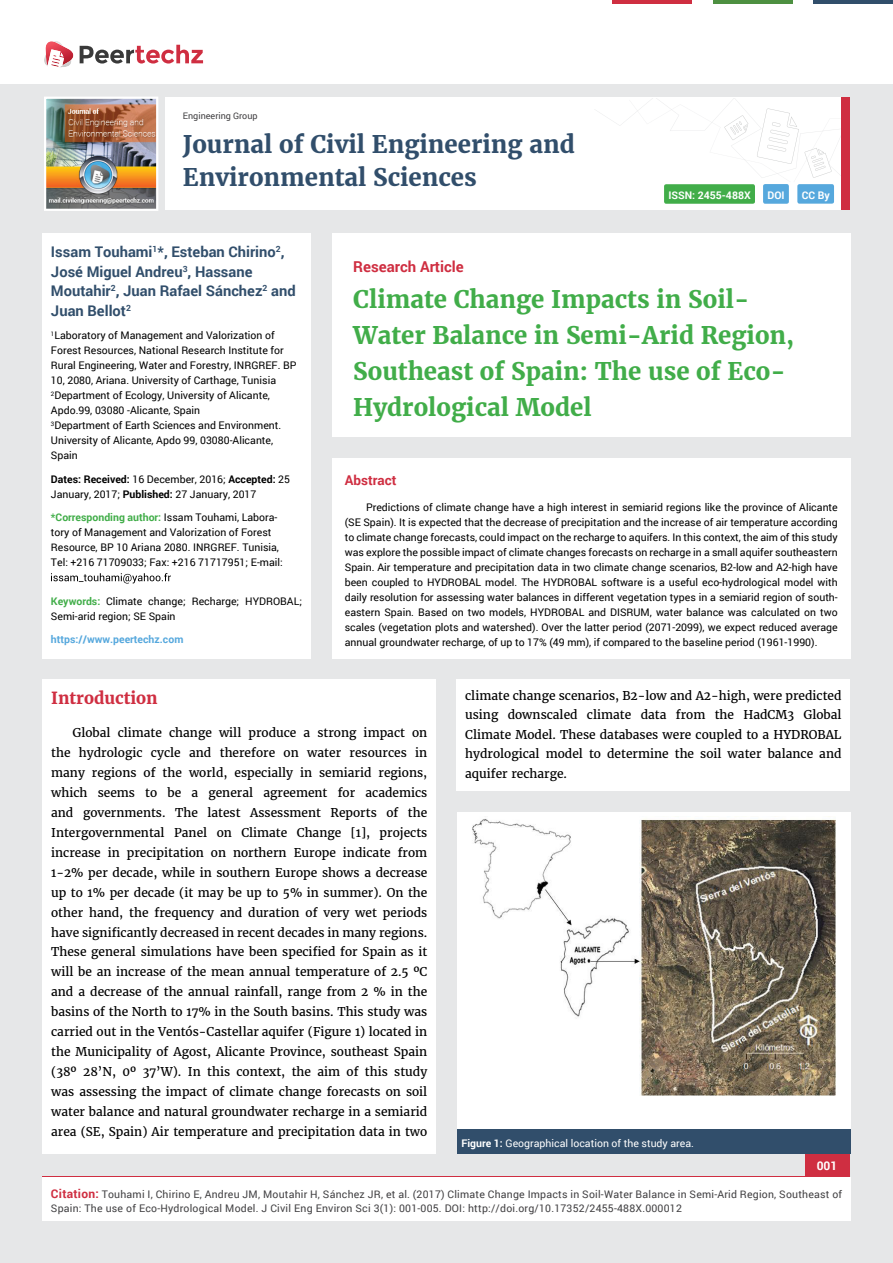
<style>
.page{position:relative;width:893px;height:1263px;background:#e6e7e8}
.page>*{position:absolute;margin:0;border:0;box-sizing:border-box;transform-origin:0 0}
.t1{font:700 24px/36px "Merriweather";color:#41ad49}
.t2{font:700 24px/33px "Merriweather";color:#314e6b}
.t3{font:700 16.5px "Merriweather";color:#cf2e41}
.t4{font:700 15px "Roboto";color:#cf2e41}
.t5{font:700 14.7px/19.5px "Roboto";color:#314e6b}
.t6{font:700 13.5px "Roboto";color:#cf2e41}
.t7{font:12px/20px "Merriweather";color:#000;text-align:justify}
.t8{font:700 12px "Roboto";color:#fff}
.t9{font:10.5px/15px "Roboto";color:#000}
.t10{font:10.5px/13.5px "Roboto";letter-spacing:.02em;color:#414042}
.t11{font:10.5px "Roboto";color:#fff}
.t12{font:700 10.5px "Roboto";color:#56a8dd}
.t13{font:700 10.5px "Roboto";color:#fff}
.t14{font:9px "Roboto";color:#414042}
.s1{font-weight:700}
.s2{font-weight:700;color:#41ad49}
.s3{font-weight:700;font-size:12px;color:#cf2e41}
</style>
<div class="page">
<div style="left:165px;top:98px;width:684px;height:112px;background:#fff"></div>
<svg style="left:596px;top:99px;width:245px;height:79px"></svg>
<div style="left:841px;top:98px;width:8px;height:112px;background:#cf2e41"></div>
<img style="left:44px;top:97px;width:114px;height:114px">
<div style="left:0;top:0;width:893px;height:83px;background:#fff"></div>
<svg style="left:44px;top:41px;width:159px;height:27px"></svg>
<div style="left:664px;top:184px;width:91px;height:20px;background:#41ad49;border-radius:2px"></div>
<div style="left:763px;top:184px;width:26px;height:20px;background:#56a8dd;border-radius:2px"></div>
<div style="left:797px;top:184px;width:37px;height:20px;background:#56a8dd;border-radius:2px"></div>
<hr style="left:713px;top:0;width:79px;height:3px;background:#4d9041">
<hr style="left:612px;top:0;width:80px;height:3px;background:#cf2e41">
<hr style="left:813px;top:0;width:80px;height:3px;background:#314e6b">
<div style="left:805px;top:1154px;width:45px;height:52px;background:#cf2e41"></div>
<div style="left:42px;top:1177px;width:809px;height:43px;background:#fff"></div>
<div style="left:332px;top:458px;width:518px;height:200px;background:#fff"></div>
<div style="left:332px;top:233px;width:518px;height:204px;background:#fff"></div>
<div style="left:42px;top:233px;width:269px;height:425px;background:#fff"></div>
<svg style="left:51px;top:573px;width:120px;height:11px"></svg>
<div style="left:43px;top:680px;width:393px;height:474px;background:#fff"></div>
<div style="left:457px;top:680px;width:393px;height:111px;background:#fff"></div>
<div style="left:457px;top:812px;width:393px;height:318px;background:#fff"></div>
<div style="left:457px;top:1130px;width:393px;height:24px;background:#314e6b"></div>
<img style="left:472px;top:819px;width:363px;height:276px">
<p class="t14" style="left:183px;top:110px;width:76px">Engineering Group</p>
<h1 class="t2" style="left:183px;top:128px;width:393px">Journal of Civil Engineering and<br>Environmental Sciences</h1>
<p class="t13" style="left:668px;top:188px;width:84px">ISSN: 2455-488X</p>
<p class="t13" style="left:767px;top:188px;width:19px">DOI</p>
<p class="t13" style="left:802px;top:188px;width:29px">CC By</p>
<h3 class="t5" style="left:51px;top:242px;width:246px">Issam Touhami<sup>1</sup>*, Esteban Chirino<sup>2</sup>,<br>José Miguel Andreu<sup>3</sup>, Hassane<br>Moutahir<sup>2</sup>, Juan Rafael Sánchez<sup>2</sup> and<br>Juan Bellot<sup>2</sup></h3>
<p class="t9" style="left:51px;top:328px;width:247px"><sup>1</sup>Laboratory of Management and Valorization of Forest Resources, National Research Institute for Rural Engineering, Water and Forestry, INRGREF. BP 10, 2080, Ariana. University of Carthage, Tunisia <sup>2</sup>Department of Ecology, University of Alicante, Apdo.99, 03080 -Alicante, Spain<br><sup>3</sup>Department of Earth Sciences and Environment.<br>University of Alicante, Apdo 99, 03080-Alicante, Spain</p>
<p class="t9" style="left:51px;top:471px;width:241px"><span class="s1">Dates: Received:</span> 16 December, 2016; <span class="s1">Accepted:</span> 25<br>January, 2017; <span class="s1">Published:</span> 27 January, 2017</p>
<p class="t9" style="left:51px;top:510px;width:233px"><span class="s2">*Corresponding author:</span> Issam Touhami, Labora&shy;tory of Management and Valorization of Forest Resource, BP 10 Ariana 2080. INRGREF. Tunisia, Tel: +216 71709033; Fax: +216 71717951; E-mail:</p>
<p class="t9" style="left:51px;top:593px;width:253px"><span class="s2">Keywords:</span> Climate change; Recharge; HYDROBAL;<br>Semi-arid region; SE Spain</p>
<p class="t12" style="left:51px;top:632px;width:134px">https://www.peertechz.com</p>
<h3 class="t4" style="left:353px;top:256px;width:112px">Research Article</h3>
<h1 class="t1" style="left:353px;top:281px;width:442px">Climate Change Impacts in Soil-<br>Water Balance in Semi-Arid Region,<br>Southeast of Spain: The use of Eco-<br>Hydrological Model</h1>
<p class="t6" style="left:345px;top:471px;width:53px">Abstract</p>
<p class="t9" style="left:345px;top:499px;width:495px;text-align:justify;text-indent:21px">Predictions of climate change have a high interest in semiarid regions like the province of Alicante (SE Spain). It is expected that the decrease of precipitation and the increase of air temperature according to climate change forecasts, could impact on the recharge to aquifers. In this context, the aim of this study was explore the possible impact of climate changes forecasts on recharge in a small aquifer southeastern Spain. Air temperature and precipitation data in two climate change scenarios, B2-low and A2-high have been coupled to HYDROBAL model. The HYDROBAL software is a useful eco-hydrological model with daily resolution for assessing water balances in different vegetation types in a semiarid region of south&shy;eastern Spain. Based on two models, HYDROBAL and DISRUM, water balance was calculated on two scales (vegetation plots and watershed). Over the latter period (2071-2099), we expect reduced average annual groundwater recharge, of up to 17% (49 mm), if compared to the baseline period (1961-1990).</p>
<h2 class="t3" style="left:51px;top:688px;width:108px">Introduction</h2>
<p class="t7" style="left:51px;top:723px;width:378px;text-indent:21px">Global climate change will produce a strong impact on the hydrologic cycle and therefore on water resources in many regions of the world, especially in semiarid regions, which seems to be a general agreement for academics and governments. The latest Assessment Reports of the Intergovernmental Panel on Climate Change [1], projects increase in precipitation on northern Europe indicate from 1-2% per decade, while in southern Europe shows a decrease up to 1% per decade (it may be up to 5% in summer). On the other hand, the frequency and duration of very wet periods have significantly decreased in recent decades in many regions.<br>These general simulations have been specified for Spain as it will be an increase of the mean annual temperature of 2.5 ºC and a decrease of the annual rainfall, range from 2 % in the basins of the North to 17% in the South basins. This study was carried out in the Ventós-Castellar aquifer (Figure 1) located in the Municipality of Agost, Alicante Province, southeast Spain (38º 28’N, 0º 37’W). In this context, the aim of this study was assessing the impact of climate change forecasts on soil water balance and natural groundwater recharge in a semiarid area (SE, Spain) Air temperature and precipitation data in two</p>
<p class="t7" style="left:465px;top:686px;width:378px;line-height:19.5px">climate change scenarios, B2-low and A2-high, were predicted using downscaled climate data from the HadCM3 Global Climate Model. These databases were coupled to a HYDROBAL hydrological model to determine the soil water balance and aquifer recharge.</p>
<p class="t11" style="left:461px;top:1136px;width:234px"><span class="s1">Figure 1:</span> Geographical location of the study area.</p>
<p class="t8" style="left:817px;top:1158px;width:22px">001</p>
<p class="t10" style="left:51px;top:1188px;width:793px"><span class="s3">Citation:</span> Touhami I, Chirino E, Andreu JM, Moutahir H, Sánchez JR, et al. (2017) Climate Change Impacts in Soil-Water Balance in Semi-Arid Region, Southeast of<br>Spain: The use of Eco-Hydrological Model. J Civil Eng Environ Sci 3(1): 001-005. DOI: http://doi.org/10.17352/2455-488X.000012</p>
</div>
